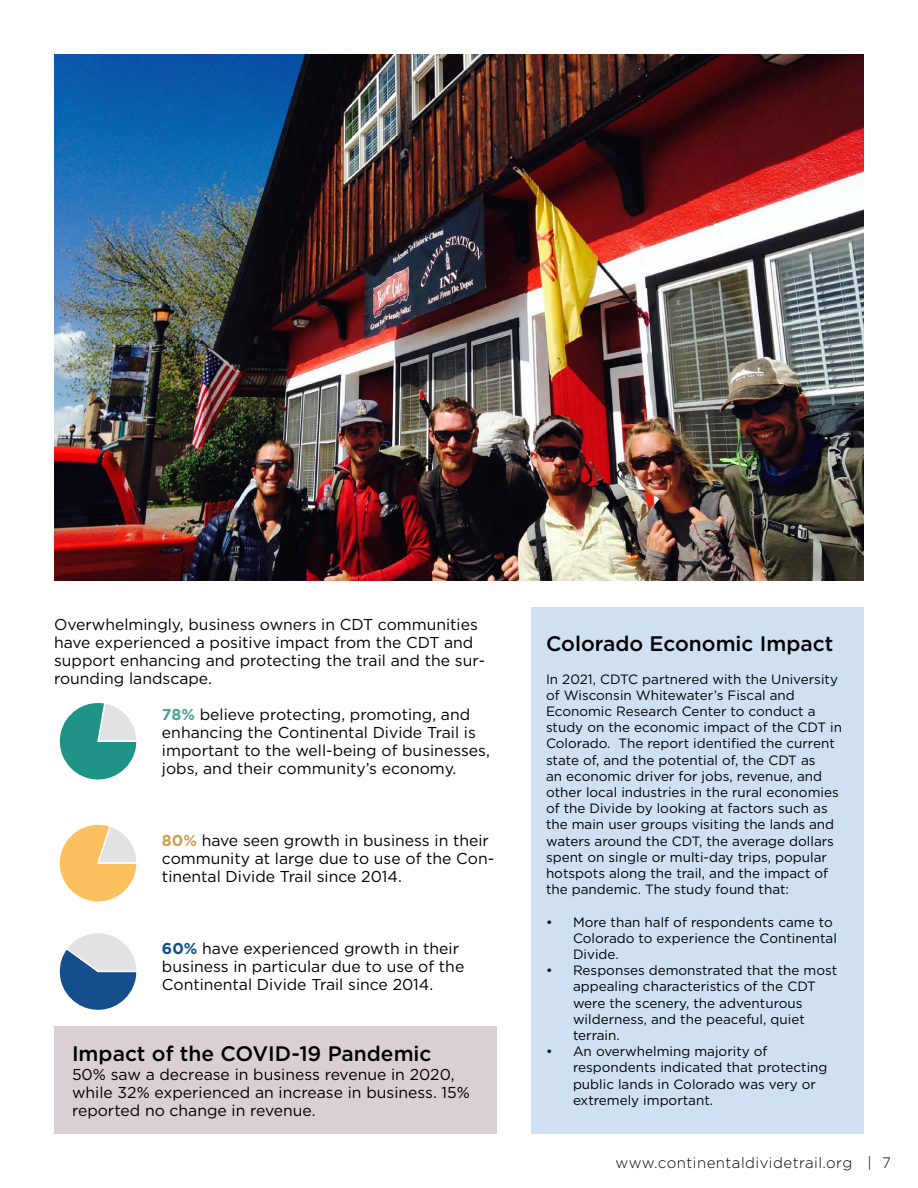
<style>
.page{position:relative;width:918px;height:1188px;background:#fff}
.page>*{position:absolute;margin:0;border:0;box-sizing:border-box;transform-origin:0 0}
.t1{font:500 21px "Gotham";color:#000}
.t2{font:15.75px/18px "Gotham";color:#000}
.t3{font:300 15px "Gotham";letter-spacing:.03em;color:#000}
.t4{font:13.5px/16.2px "Gotham";color:#000}
.s1{font-weight:700;color:#48a59a}
.s2{font-weight:700;color:#d19f4e}
.s3{font-weight:700;color:#144e8c}
</style>
<div class="page">
<div style="left:531px;top:608px;width:333px;height:526px;background:#cfe0f3"></div>
<img style="left:54px;top:54px;width:810px;height:526px">
<svg style="left:59px;top:703px;width:78px;height:77px"></svg>
<svg style="left:59px;top:825px;width:78px;height:77px"></svg>
<svg style="left:59px;top:933px;width:78px;height:77px"></svg>
<div style="left:54px;top:1026px;width:442px;height:108px;background:#dbcfd6"></div>
<p class="t2" style="left:54px;top:615px;width:433px">Overwhelmingly, business owners in CDT communities have experienced a positive impact from the CDT and support enhancing and protecting the trail and the sur&shy;rounding landscape.</p>
<p class="t2" style="left:162px;top:705px;width:329px"><span class="s1">78%</span> believe protecting, promoting, and enhancing the Continental Divide Trail is important to the well-being of businesses, jobs, and their community’s economy.</p>
<p class="t2" style="left:162px;top:831px;width:334px"><span class="s2">80%</span> have seen growth in business in their community at large due to use of the Con&shy;tinental Divide Trail since 2014.</p>
<p class="t2" style="left:162px;top:939px;width:304px"><span class="s3">60%</span> have experienced growth in their business in particular due to use of the<br>Continental Divide Trail since 2014.</p>
<h1 class="t1" style="left:72px;top:1040px;width:361px">Impact of the COVID-19 Pandemic</h1>
<p class="t2" style="left:72px;top:1065px;width:400px">50% saw a decrease in business revenue in 2020, while 32% experienced an increase in business. 15% reported no change in revenue.</p>
<h1 class="t1" style="left:546px;top:630px;width:289px">Colorado Economic Impact</h1>
<p class="t4" style="left:546px;top:671px;width:297px">In 2021, CDTC partnered with the University of Wisconsin Whitewater’s Fiscal and Economic Research Center to conduct a study on the economic impact of the CDT in Colorado. The report identified the current state of, and the potential of, the CDT as<br>an economic driver for jobs, revenue, and other local industries in the rural economies of the Divide by looking at factors such as the main user groups visiting the lands and waters around the CDT, the average dollars spent on single or multi-day trips, popular hotspots along the trail, and the impact of the pandemic. The study found that:</p>
<p class="t4" style="left:573px;top:914px;width:265px;text-indent:-27px">• More than half of respondents came to<br>Colorado to experience the Continental<br>Divide.</p>
<p class="t4" style="left:573px;top:962px;width:266px;text-indent:-27px">• Responses demonstrated that the most appealing characteristics of the CDT were the scenery, the adventurous wilderness, and the peaceful, quiet terrain.</p>
<p class="t4" style="left:573px;top:1043px;width:256px;text-indent:-27px">• An overwhelming majority of respondents indicated that protecting public lands in Colorado was very or extremely important.</p>
<p class="t3" style="left:616px;top:1153px;width:277px">www.continentaldividetrail.org | 7</p>
</div>
